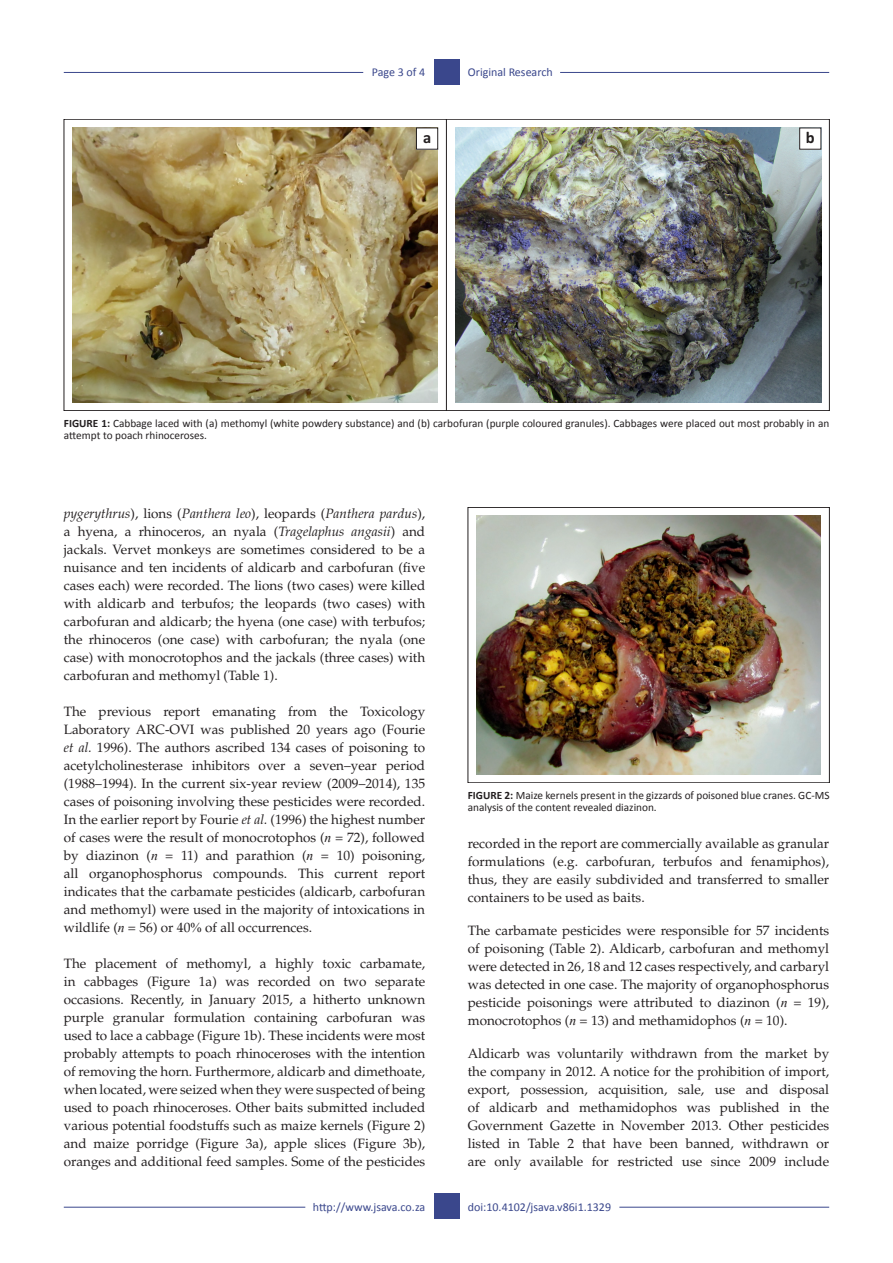
<style>
.page{position:relative;width:893px;height:1263px;background:#fff}
.page>*{position:absolute;margin:0;border:0;box-sizing:border-box;transform-origin:0 0}
.t1{font:700 16.5px "Calibri";color:#231f20}
.Text{font:13.5px/18px "Palatino";color:#231f20;text-align:justify}
.RRH_Bottom{font:12px "Calibri";color:#3a478c}
.LRH_Bottom{font:12px "Calibri";letter-spacing:-.01em;color:#3a478c}
.RRH{font:12px "Calibri";color:#3a478c}
.LRH{font:12px "Calibri";letter-spacing:-.005em;color:#3a478c}
.Figure_caption{font:11.25px/12px "Calibri";color:#231f20}
.s1{font-weight:700}
.s2{font-style:italic}
.s3{font-family:"Times New Roman";font-style:italic}
.s4{font-family:"Times New Roman"}
</style>
<div class="page">
<hr style="left:64px;top:72px;width:299px;height:1px;background:#3a478c">
<hr style="left:560px;top:72px;width:269px;height:1px;background:#3a478c">
<div style="left:434px;top:59px;width:25px;height:26px;background:#3a478c"></div>
<hr style="left:64px;top:1207px;width:241px;height:1px;background:#3a478c">
<hr style="left:619px;top:1207px;width:210px;height:1px;background:#3a478c">
<div style="left:434px;top:1193px;width:25px;height:26px;background:#3a478c"></div>
<img style="left:64px;top:119px;width:766px;height:292px">
<img style="left:476px;top:516px;width:345px;height:258px">
<div style="left:468px;top:507px;width:362px;height:276px;border:1px solid #231f20"></div>
<p class="LRH" style="left:372px;top:65px;width:55px">Page 3 of 4</p>
<p class="RRH" style="left:468px;top:65px;width:86px">Original Research</p>
<p class="t1" style="left:423px;top:127px;width:10px">a</p>
<p class="t1" style="left:806px;top:127px;width:10px">b</p>
<p class="Figure_caption" style="left:64px;top:417px;width:767px"><span class="s1">FIGURE 1:</span> Cabbage laced with (a) methomyl (white powdery substance) and (b) carbofuran (purple coloured granules). Cabbages were placed out most probably in an attempt to poach rhinoceroses.</p>
<p class="Text" style="left:64px;top:504px;width:363px"><span class="s2">pygerythrus</span>), lions (<span class="s2">Panthera leo</span>), leopards (<span class="s2">Panthera pardus</span>), a hyena, a rhinoceros, an nyala (<span class="s2">Tragelaphus angasii</span>) and jackals. Vervet monkeys are sometimes considered to be a nuisance and ten incidents of aldicarb and carbofuran (five cases each) were recorded. The lions (two cases) were killed with aldicarb and terbufos; the leopards (two cases) with carbofuran and aldicarb; the hyena (one case) with terbufos; the rhinoceros (one case) with carbofuran; the nyala (one case) with monocrotophos and the jackals (three cases) with carbofuran and methomyl (Table 1).</p>
<p class="Text" style="left:64px;top:702px;width:363px">The previous report emanating from the Toxicology Laboratory ARC-OVI was published 20 years ago (Fourie <span class="s2">et al.</span> 1996). The authors ascribed 134 cases of poisoning to acetylcholinesterase inhibitors over a seven–year period (1988–1994). In the current six-year review (2009–2014), 135 cases of poisoning involving these pesticides were recorded.<br>In the earlier report by Fourie <span class="s2">et al.</span> (1996) the highest number of cases were the result of monocrotophos (<span class="s3">n</span> = 72), followed by diazinon (<span class="s3">n</span> = 11) and parathion (<span class="s3">n</span> = 10) poisoning, all organophosphorus compounds. This current report indicates that the carbamate pesticides (aldicarb, carbofuran and methomyl) were used in the majority of intoxications in wildlife (<span class="s3">n</span> = 56) or 40<span class="s4">%</span> of all occurrences.</p>
<p class="Text" style="left:64px;top:954px;width:363px">The placement of methomyl, a highly toxic carbamate, in cabbages (Figure 1a) was recorded on two separate occasions. Recently, in January 2015, a hitherto unknown purple granular formulation containing carbofuran was used to lace a cabbage (Figure 1b). These incidents were most probably attempts to poach rhinoceroses with the intention of removing the horn. Furthermore, aldicarb and dimethoate, when located, were seized when they were suspected of being used to poach rhinoceroses. Other baits submitted included various potential foodstuffs such as maize kernels (Figure 2) and maize porridge (Figure 3a), apple slices (Figure 3b), oranges and additional feed samples. Some of the pesticides</p>
<p class="Figure_caption" style="left:468px;top:788px;width:363px"><span class="s1">FIGURE 2:</span> Maize kernels present in the gizzards of poisoned blue cranes. GC-MS analysis of the content revealed diazinon.</p>
<p class="Text" style="left:468px;top:834px;width:363px">recorded in the report are commercially available as granular formulations (e.g. carbofuran, terbufos and fenamiphos), thus, they are easily subdivided and transferred to smaller containers to be used as baits.</p>
<p class="Text" style="left:468px;top:921px;width:363px">The carbamate pesticides were responsible for 57 incidents of poisoning (Table 2). Aldicarb, carbofuran and methomyl were detected in 26, 18 and 12 cases respectively, and carbaryl was detected in one case. The majority of organophosphorus pesticide poisonings were attributed to diazinon (<span class="s3">n</span> = 19), monocrotophos (<span class="s3">n</span> = 13) and methamidophos (<span class="s3">n</span> = 10).</p>
<p class="Text" style="left:468px;top:1044px;width:363px">Aldicarb was voluntarily withdrawn from the market by the company in 2012. A notice for the prohibition of import, export, possession, acquisition, sale, use and disposal of aldicarb and methamidophos was published in the Government Gazette in November 2013. Other pesticides listed in Table 2 that have been banned, withdrawn or are only available for restricted use since 2009 include</p>
<p class="LRH_Bottom" style="left:313px;top:1200px;width:114px">http://www.jsava.co.za</p>
<p class="RRH_Bottom" style="left:468px;top:1200px;width:145px">doi:10.4102/jsava.v86i1.1329</p>
</div>
